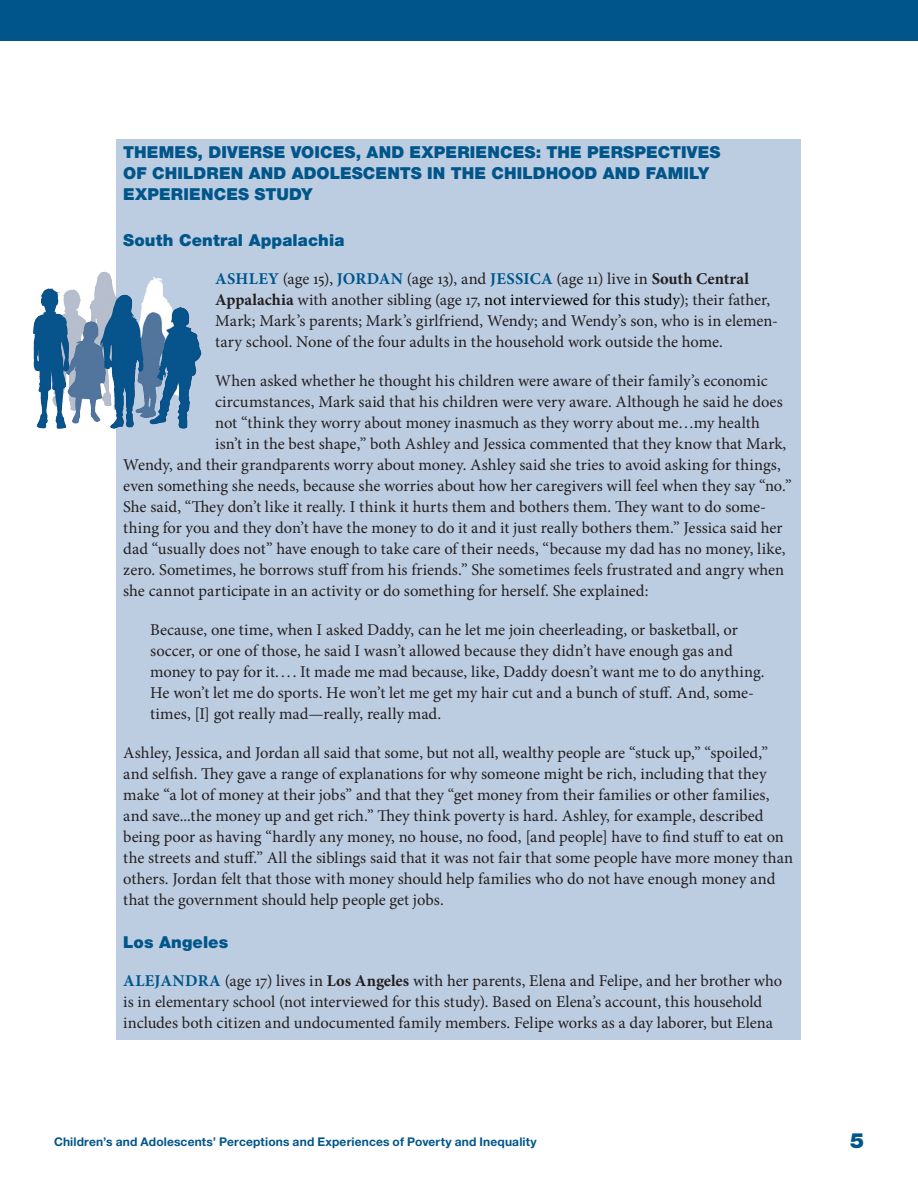
<style>
.page{position:relative;width:918px;height:1188px;background:#fff}
.page>*{position:absolute;margin:0;border:0;box-sizing:border-box;transform-origin:0 0}
.t1{font:900 21px "Helvetica Neue LT Std";color:#00568a}
.t2{font:16.5px/21px "Minion Pro";color:#231f20}
.t3{font:900 16.5px/21px "Helvetica Neue LT Std";letter-spacing:.01em;color:#00568a}
.t4{font:700 12px "Helvetica Neue LT Std";letter-spacing:.015em;color:#00568a}
.s1{font-weight:700;color:#00568a}
.s2{font-weight:700}
.s3{color:#040503}
</style>
<div class="page">
<div style="left:0;top:0;width:918px;height:40px;background:#00568a"></div>
<div style="left:116px;top:139px;width:685px;height:901px;background:#bdcde1"></div>
<img style="left:33px;top:271px;width:169px;height:158px">
<h2 class="t3" style="left:123px;top:141px;width:599px">THEMES, DIVERSE VOICES, AND EXPERIENCES: THE PERSPECTIVES<br>OF CHILDREN AND ADOLESCENTS IN THE CHILDHOOD AND FAMILY<br>EXPERIENCES STUDY</h2>
<h3 class="t3" style="left:123px;top:230px;width:223px">South Central Appalachia</h3>
<p class="t2" style="left:215px;top:268px;width:564px"><span class="s1">ASHLEY</span> (age 15), <span class="s1">JORDAN</span> (age 13), and <span class="s1">JESSICA</span> (age 11) live in <span class="s2">South Central Appalachia</span> with another sibling (age 17, <span class="s3">not interviewed for this study</span>); their father, Mark; Mark’s parents; Mark’s girlfriend, Wendy; and Wendy’s son, who is in elemen&shy;tary school. None of the four adults in the household work outside the home.</p>
<p class="t2" style="left:215px;top:370px;width:554px">When asked whether he thought his children were aware of their family’s economic</p>
<p class="t2" style="left:215px;top:391px;width:569px">circumstances, Mark said that his children were very aware. Although he said he does</p>
<p class="t2" style="left:215px;top:412px;width:546px">not “think they worry about money inasmuch as they worry about me…my health</p>
<p class="t2" style="left:215px;top:433px;width:573px">isn’t in the best shape,” both Ashley and Jessica commented that they know that Mark,</p>
<p class="t2" style="left:123px;top:454px;width:659px">Wendy, and their grandparents worry about money. Ashley said she tries to avoid asking for things,</p>
<p class="t2" style="left:123px;top:475px;width:670px">even something she needs, because she worries about how her caregivers will feel when they say “no.”</p>
<p class="t2" style="left:123px;top:496px;width:644px">She said, “They don’t like it really. I think it hurts them and bothers them. They want to do some-</p>
<p class="t2" style="left:123px;top:517px;width:661px">thing for you and they don’t have the money to do it and it just really bothers them.” Jessica said her</p>
<p class="t2" style="left:123px;top:538px;width:664px">dad “usually does not” have enough to take care of their needs, “because my dad has no money, like,</p>
<p class="t2" style="left:123px;top:559px;width:662px">zero. Sometimes, he borrows stuff from his friends.” She sometimes feels frustrated and angry when</p>
<p class="t2" style="left:123px;top:580px;width:527px">she cannot participate in an activity or do something for herself. She explained:</p>
<p class="t2" style="left:150px;top:619px;width:616px">Because, one time, when I asked Daddy, can he let me join cheerleading, or basketball, or soccer, or one of those, he said I wasn’t allowed because they didn’t have enough gas and money to pay for it. . . . It made me mad because, like, Daddy doesn’t want me to do anything.<br>He won’t let me do sports. He won’t let me get my hair cut and a bunch of stuff. And, some&shy;times, [I] got really mad—really, really mad.</p>
<p class="t2" style="left:123px;top:742px;width:672px">Ashley, Jessica, and Jordan all said that some, but not all, wealthy people are “stuck up,” “spoiled,” and selfish. They gave a range of explanations for why someone might be rich, including that they make “a lot of money at their jobs” and that they “get money from their families or other families, and save...the money up and get rich.” They think poverty is hard. Ashley, for example, described being poor as having “hardly any money, no house, no food, [and people] have to find stuff to eat on the streets and stuff.” All the siblings said that it was not fair that some people have more money than others. Jordan felt that those with money should help families who do not have enough money and that the government should help people get jobs.</p>
<h3 class="t3" style="left:123px;top:932px;width:106px">Los Angeles</h3>
<p class="t2" style="left:123px;top:970px;width:661px"><span class="s1">ALEJANDRA</span> (age 17) lives in <span class="s2">Los Angeles</span> with her parents, Elena and Felipe, and her brother who is in elementary school (not interviewed for this study). Based on Elena’s account, this household includes both citizen and undocumented family members. Felipe works as a day laborer, but Elena</p>
<p class="t4" style="left:54px;top:1134px;width:484px">Children’s and Adolescents’ Perceptions and Experiences of Poverty and Inequality</p>
<p class="t1" style="left:850px;top:1128px;width:16px">5</p>
</div>
